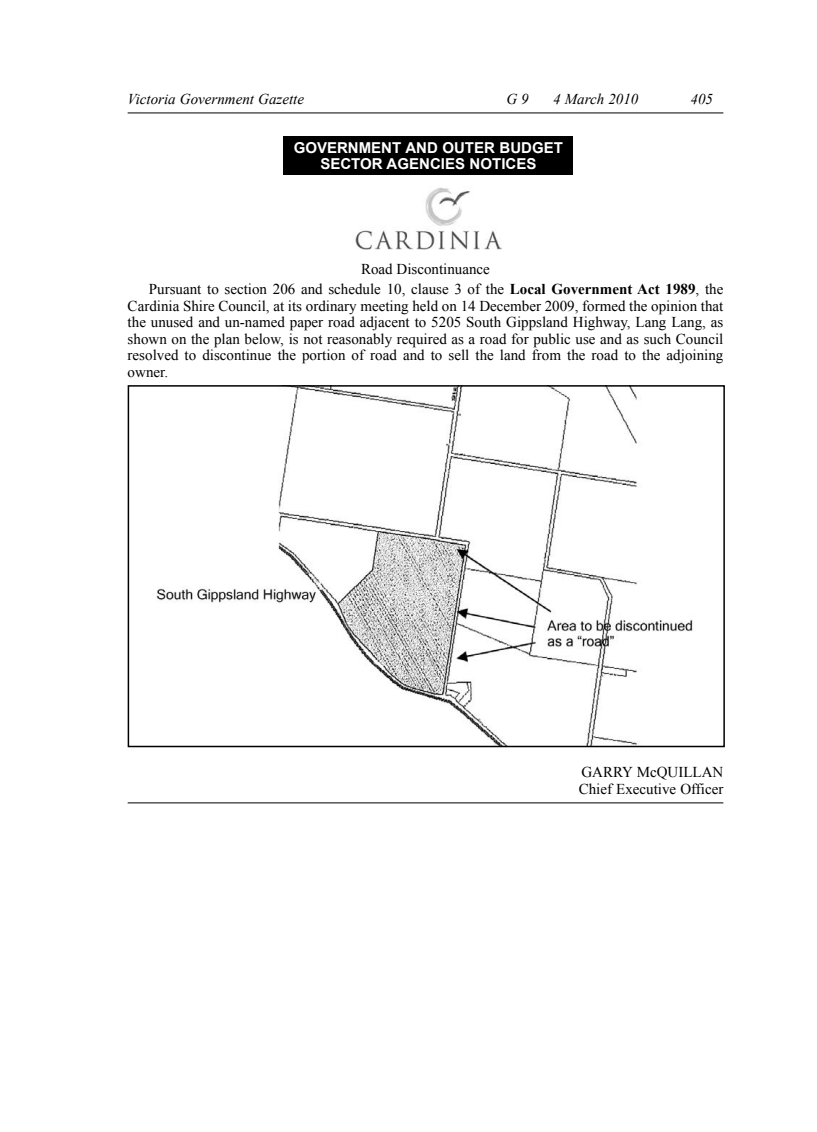
<style>
.page{position:relative;width:817px;height:1132px;background:#fff}
.page>*{position:absolute;margin:0;border:0;box-sizing:border-box;transform-origin:0 0}
.Body{font:15px/16.5px "Times New Roman";color:#000;text-align:justify}
.Reversed_headings{font:700 15px "Arial";color:#fff}
.t1{font:italic 15px "Times New Roman";color:#000}
.Signature_rule_right{font:15px/16.5px "Times New Roman";color:#000}
.Acts_heading_3{font:15px "Times New Roman";color:#000}
.s1{font-weight:700}
</style>
<div class="page">
<hr style="left:128px;top:112px;width:595px;height:1px;background:#000">
<hr style="left:128px;top:802px;width:595px;height:1px;background:#000">
<img style="left:355px;top:187px;width:147px;height:63px">
<img style="left:156px;top:388px;width:537px;height:356px">
<div style="left:128px;top:385px;width:596px;height:362px;border:2px solid #000"></div>
<div style="left:283px;top:136px;width:290px;height:38px;background:#000"></div>
<p class="t1" style="left:128px;top:89px;width:178px">Victoria Government Gazette</p>
<p class="t1" style="left:506px;top:89px;width:24px">G 9</p>
<p class="t1" style="left:553px;top:89px;width:87px">4 March 2010</p>
<p class="t1" style="left:690px;top:89px;width:24px">405</p>
<p class="Reversed_headings" style="left:294px;top:139px;width:12px">GOVERNMENT</p>
<p class="Reversed_headings" style="left:405px;top:139px;width:12px">AND</p>
<p class="Reversed_headings" style="left:442px;top:139px;width:12px">OUTER</p>
<p class="Reversed_headings" style="left:499px;top:139px;width:12px">BUDGET</p>
<p class="Reversed_headings" style="left:320px;top:155px;width:12px">SECTOR</p>
<p class="Reversed_headings" style="left:386px;top:155px;width:11px">AGENCIES</p>
<p class="Reversed_headings" style="left:469px;top:155px;width:11px">NOTICES</p>
<p class="Acts_heading_3" style="left:361px;top:258px;width:130px">Road Discontinuance</p>
<p class="Body" style="left:128px;top:281px;width:597px;text-indent:21px">Pursuant to section 206 and schedule 10, clause 3 of the <span class="s1">Local Government Act 1989</span>, the Cardinia Shire Council, at its ordinary meeting held on 14 December 2009, formed the opinion that the unused and un-named paper road adjacent to 5205 South Gippsland Highway, Lang Lang, as shown on the plan below, is not reasonably required as a road for public use and as such Council resolved to discontinue the portion of road and to sell the land from the road to the adjoining owner.</p>
<p class="Signature_rule_right" style="left:578px;top:763px;width:146px">GARRY McQUILLAN<br>Chief Executive Officer</p>
</div>
